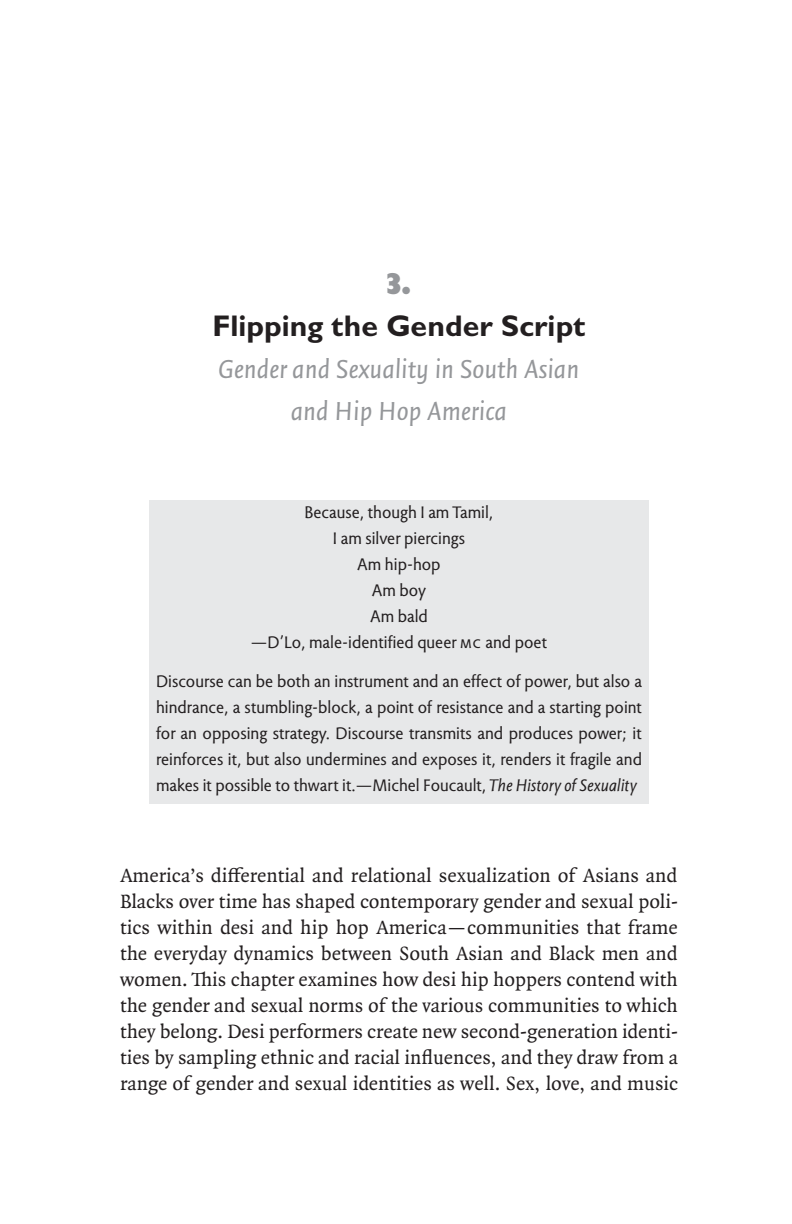
<style>
.page{position:relative;width:792px;height:1224px;background:#fff}
.page>*{position:absolute;margin:0;border:0;box-sizing:border-box;transform-origin:0 0}
.t1{font:700 30px "Gill Sans MT Pro t";color:#231f20}
.t2{font:30px "Gill Sans t extrabold";color:#95979a}
.t3{font:28px/42px "Quadraat tsansitalic";color:#95979a;text-align:center}
.t4{font:20.6px/26px "Quadraat t text";color:#231f20;text-align:justify}
.t5{font:19.6px/26px "Magma Compact";color:#231f20;text-align:center}
.s1{font-style:italic}
</style>
<div class="page">
<div style="left:149px;top:500px;width:500px;height:304px;background:#e7e8e9"></div>
<h1 class="t2" style="left:387px;top:266px;width:26px">3.</h1>
<h1 class="t1" style="left:212px;top:307px;width:375px">Flipping the Gender Script</h1>
<h2 class="t3" style="left:219px;top:348px;width:362px">Gender and Sexuality in South Asian and Hip Hop America</h2>
<p class="t5" style="left:251px;top:499px;width:298px">Because, though I am Tamil,<br>I am silver piercings<br>Am hip-hop<br>Am boy<br>Am bald<br>—D’Lo, male-identified queer MC and poet</p>
<p class="t5" style="left:156px;top:668px;width:488px;text-align:justify">Discourse can be both an instrument and an effect of power, but also a hindrance, a stumbling-block, a point of resistance and a starting point for an opposing strategy. Discourse transmits and produces power; it reinforces it, but also undermines and exposes it, renders it fragile and makes it possible to thwart it.—Michel Foucault, <span class="s1">The History of Sexuality</span></p>
<p class="t4" style="left:120px;top:861px;width:560px">America’s differential and relational sexualization of Asians and Blacks over time has shaped contemporary gender and sexual poli&shy;tics within desi and hip hop America—communities that frame the everyday dynamics between South Asian and Black men and women. This chapter examines how desi hip hoppers contend with the gender and sexual norms of the various communities to which they belong. Desi performers create new second-generation identi&shy;ties by sampling ethnic and racial influences, and they draw from a range of gender and sexual identities as well. Sex, love, and music</p>
</div>
